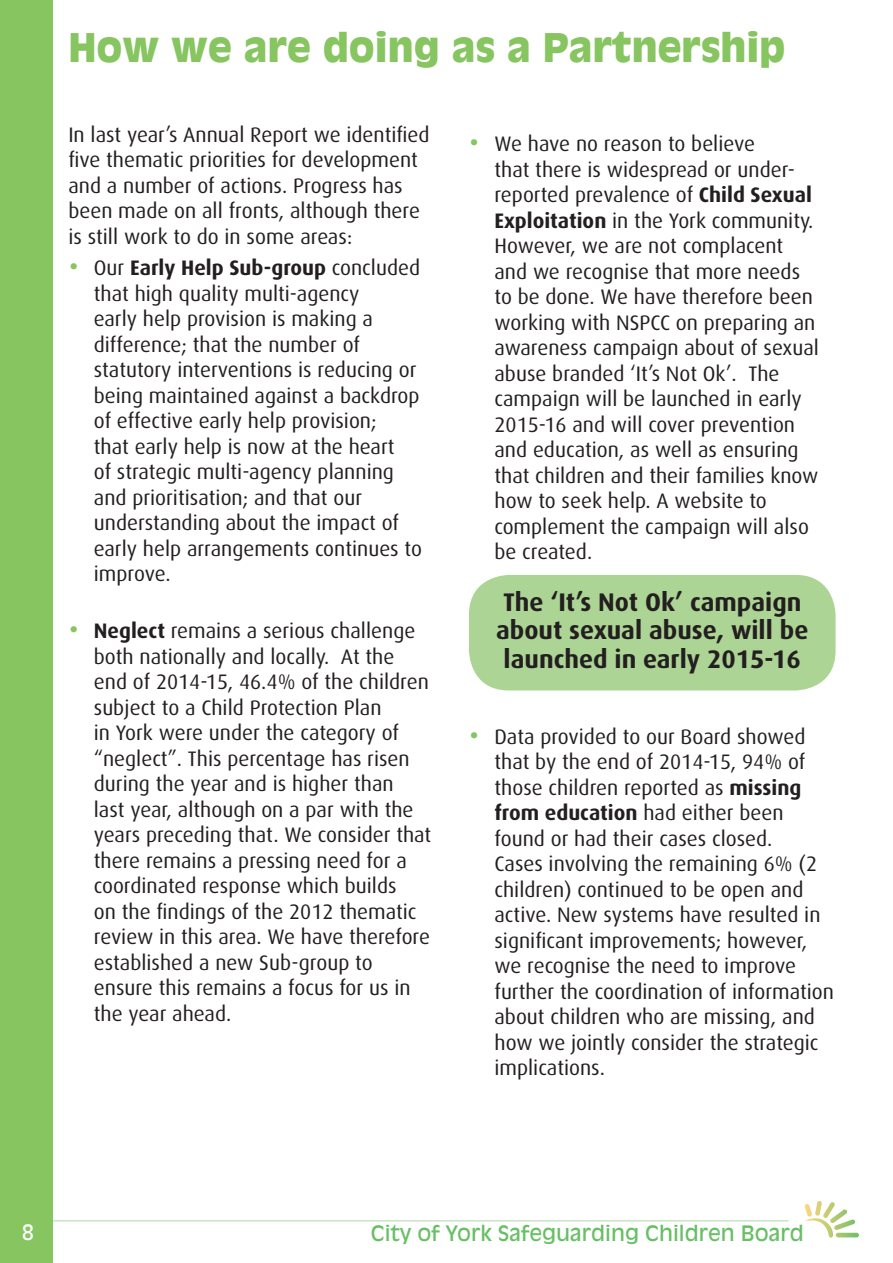
<style>
.page{position:relative;width:893px;height:1263px;background:#fff}
.page>*{position:absolute;margin:0;border:0;box-sizing:border-box;transform-origin:0 0}
.t1{font:900 39px "Antique Olive Std";color:#87c560}
.t2{font:700 25.5px/28.5px "Dax";color:#231f20}
.t3{font:21px/25.5px "Dax";color:#231f20}
.t4{font:21px "Antique Olive Std";color:#68bf65}
.t5{font:21px "Antique Olive Std";color:#fff}
.s1{font-size:33px;color:#87c560}
.s2{font-weight:700}
</style>
<div class="page">
<hr style="left:34px;top:1220px;width:754px;height:1px;background:#c9e4c4">
<svg style="left:804px;top:1201px;width:55px;height:36px"></svg>
<div style="left:0;top:0;width:52px;height:1263px;background:#87c560"></div>
<div style="left:469px;top:575px;width:367px;height:115px;background:#acd595;border-radius:40px"></div>
<h1 class="t1" style="left:68px;top:25px;width:719px">How we are doing as a Partnership</h1>
<p class="t3" style="left:68px;top:122px;width:363px">In last year’s Annual Report we identified five thematic priorities for development and a number of actions. Progress has been made on all fronts, although there is still work to do in some areas:</p>
<p class="t3" style="left:94px;top:255px;width:330px;text-indent:-26px"><span class="s1">•</span> Our <span class="s2">Early Help Sub-group</span> concluded that high quality multi-agency<br>early help provision is making a difference; that the number of statutory interventions is reducing or being maintained against a backdrop of effective early help provision;<br>that early help is now at the heart<br>of strategic multi-agency planning and prioritisation; and that our understanding about the impact of early help arrangements continues to improve.</p>
<p class="t3" style="left:94px;top:618px;width:339px;text-indent:-26px"><span class="s1">•</span> <span class="s2">Neglect</span> remains a serious challenge both nationally and locally. At the end of 2014-15, 46.4% of the children subject to a Child Protection Plan<br>in York were under the category of “neglect”. This percentage has risen during the year and is higher than<br>last year, although on a par with the years preceding that. We consider that there remains a pressing need for a coordinated response which builds<br>on the findings of the 2012 thematic review in this area. We have therefore established a new Sub-group to ensure this remains a focus for us in the year ahead.</p>
<p class="t3" style="left:494px;top:131px;width:326px;text-indent:-26px"><span class="s1">•</span> We have no reason to believe<br>that there is widespread or under&shy;reported prevalence of <span class="s2">Child Sexual<br>Exploitation</span> in the York community.<br>However, we are not complacent and we recognise that more needs to be done. We have therefore been working with NSPCC on preparing an awareness campaign about of sexual abuse branded ‘It’s Not Ok’. The campaign will be launched in early<br>2015-16 and will cover prevention and education, as well as ensuring that children and their families know how to seek help. A website to complement the campaign will also be created.</p>
<p class="t2" style="left:496px;top:588px;width:314px">The ‘It’s Not Ok’ campaign about sexual abuse, will be launched in early 2015-16</p>
<p class="t3" style="left:494px;top:724px;width:341px;text-indent:-26px"><span class="s1">•</span> Data provided to our Board showed that by the end of 2014-15, 94% of those children reported as <span class="s2">missing from education</span> had either been found or had their cases closed.<br>Cases involving the remaining 6% (2 children) continued to be open and active. New systems have resulted in significant improvements; however, we recognise the need to improve further the coordination of information about children who are missing, and how we jointly consider the strategic implications.</p>
<p class="t5" style="left:22px;top:1219px;width:13px">8</p>
<p class="t4" style="left:371px;top:1221px;width:434px">City of York Safeguarding Children Board</p>
</div>
